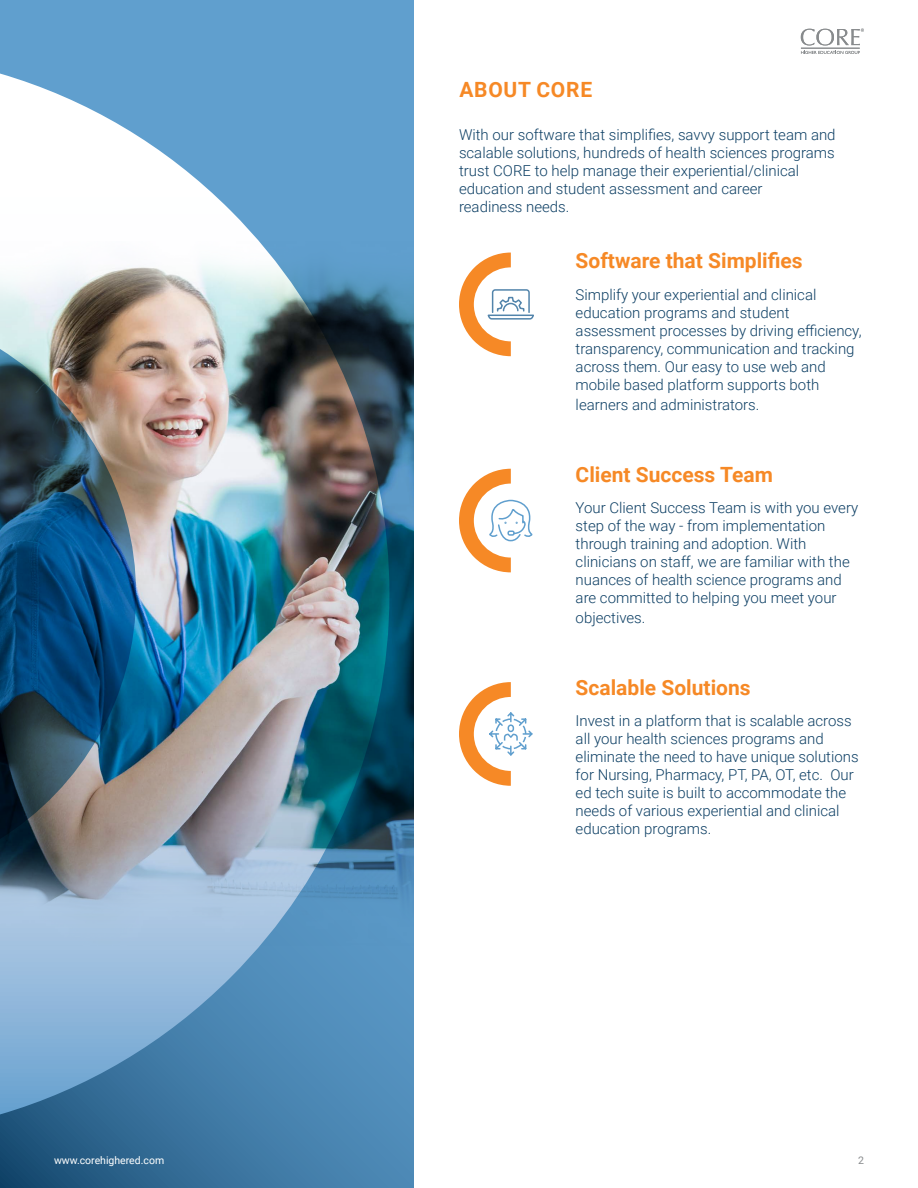
<style>
.page{position:relative;width:918px;height:1188px;background:#fff}
.page>*{position:absolute;margin:0;border:0;box-sizing:border-box;transform-origin:0 0}
.t1{font:700 21px "Roboto";color:#f68926}
.t2{font:700 21px "Roboto";letter-spacing:.035em;color:#f68926}
.t3{font:300 15px/18px "Roboto";color:#0d3f64}
.t4{font:10.5px "Roboto";color:#fff}
.t5{font:10.5px "Roboto";color:#888b8d}
</style>
<div class="page">
<svg style="left:0;top:0;width:413px;height:1188px;background:#4d89b6"></svg>
<svg style="left:0;top:74px;width:389px;height:1040px"></svg>
<img style="left:0;top:241px;width:413px;height:705px">
<svg style="left:459px;top:253px;width:75px;height:103px"></svg>
<svg style="left:459px;top:469px;width:74px;height:103px"></svg>
<svg style="left:459px;top:682px;width:74px;height:104px"></svg>
<hr style="left:801px;top:48px;width:59px;height:1px;background:#888b8d">
<svg style="left:801px;top:29px;width:63px;height:16px"></svg>
<svg style="left:801px;top:51px;width:59px;height:3px"></svg>
<h1 class="t2" style="left:459px;top:75px;width:134px">ABOUT CORE</h1>
<p class="t3" style="left:459px;top:125px;width:378px">With our software that simplifies, savvy support team and scalable solutions, hundreds of health sciences programs trust CORE to help manage their experiential/clinical education and student assessment and career<br>readiness needs.</p>
<h1 class="t1" style="left:576px;top:246px;width:229px">Software that Simplifies</h1>
<p class="t3" style="left:576px;top:285px;width:287px">Simplify your experiential and clinical education programs and student assessment processes by driving efficiency, transparency, communication and tracking across them. Our easy to use web and mobile based platform supports both</p>
<p class="t3" style="left:576px;top:395px;width:185px">learners and administrators.</p>
<h1 class="t1" style="left:576px;top:459px;width:199px">Client Success Team</h1>
<p class="t3" style="left:576px;top:498px;width:284px">Your Client Success Team is with you every step of the way - from implementation through training and adoption. With clinicians on staff, we are familiar with the nuances of health science programs and are committed to helping you meet your</p>
<p class="t3" style="left:576px;top:608px;width:71px">objectives.</p>
<h1 class="t1" style="left:576px;top:673px;width:177px">Scalable Solutions</h1>
<p class="t3" style="left:576px;top:712px;width:285px">Invest in a platform that is scalable across all your health sciences programs and eliminate the need to have unique solutions for Nursing, Pharmacy, PT, PA, OT, etc. Our ed tech suite is built to accommodate the needs of various experiential and clinical education programs.</p>
<p class="t4" style="left:54px;top:1153px;width:112px">www.corehighered.com</p>
<p class="t5" style="left:858px;top:1153px;width:7px">2</p>
</div>
